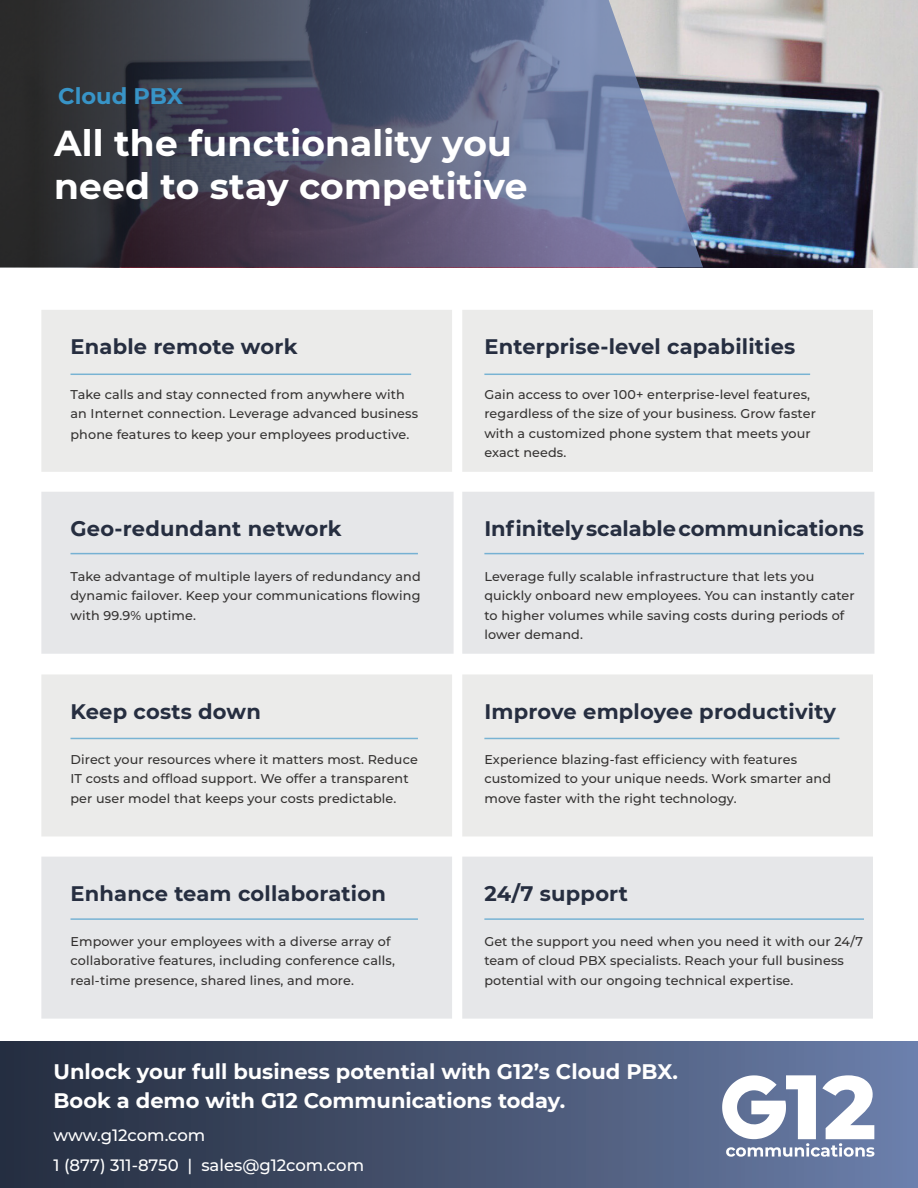
<style>
.page{position:relative;width:918px;height:1188px;background:#fff}
.page>*{position:absolute;margin:0;border:0;box-sizing:border-box;transform-origin:0 0}
.t1{font:700 36px/43.5px "Montserrat";letter-spacing:.005em;color:#fff}
.t2{font:700 22.5px "Montserrat";color:#3894c7}
.t3{font:700 21px "Montserrat";letter-spacing:.01em;color:#262e40}
.t4{font:700 21px "Montserrat";color:#fff}
.t5{font:500 16.5px "Montserrat";color:#fff}
.t6{font:500 12.75px/19.5px "Montserrat";letter-spacing:.01em;color:#343231}
</style>
<div class="page">
<img style="left:703px;top:0;width:215px;height:267px">
<svg style="left:0;top:0;width:703px;height:267px;background:#54576c"></svg>
<div style="left:0;top:1041px;width:918px;height:147px;background:linear-gradient(to right,#242c3c,#6b7ea9)"></div>
<div style="left:41px;top:492px;width:413px;height:162px;background:#e6e7e9"></div>
<div style="left:462px;top:492px;width:413px;height:162px;background:#e6e7e9"></div>
<div style="left:41px;top:310px;width:411px;height:162px;background:#ebebea"></div>
<div style="left:462px;top:310px;width:411px;height:162px;background:#ebebea"></div>
<hr style="left:70px;top:553px;width:348px;height:1px;background:#3894c7">
<hr style="left:70px;top:374px;width:341px;height:1px;background:#3894c7">
<hr style="left:484px;top:553px;width:380px;height:1px;background:#3894c7">
<hr style="left:484px;top:374px;width:326px;height:1px;background:#3894c7">
<svg style="left:722px;top:1075px;width:152px;height:82px"></svg>
<div style="left:41px;top:674px;width:411px;height:162px;background:#ebebea"></div>
<div style="left:462px;top:674px;width:411px;height:162px;background:#ebebea"></div>
<hr style="left:70px;top:738px;width:348px;height:1px;background:#3894c7">
<hr style="left:484px;top:738px;width:355px;height:1px;background:#3894c7">
<div style="left:41px;top:857px;width:411px;height:162px;background:#e6e7e9"></div>
<div style="left:462px;top:857px;width:411px;height:162px;background:#e6e7e9"></div>
<hr style="left:70px;top:918px;width:348px;height:2px;background:#3894c7">
<hr style="left:484px;top:918px;width:380px;height:2px;background:#3894c7">
<p class="t2" style="left:58px;top:80px;width:126px">Cloud PBX</p>
<p class="t1" style="left:54px;top:120px;width:475px">All the functionality you need to stay competitive</p>
<p class="t3" style="left:70px;top:331px;width:229px">Enable remote work</p>
<p class="t6" style="left:70px;top:384px;width:349px">Take calls and stay connected from anywhere with an Internet connection. Leverage advanced business</p>
<p class="t6" style="left:70px;top:425px;width:340px">phone features to keep your employees productive.</p>
<p class="t3" style="left:70px;top:513px;width:273px">Geo-redundant network</p>
<p class="t6" style="left:70px;top:566px;width:352px;text-align:justify">Take advantage of multiple layers of redundancy and dynamic failover. Keep your communications flowing with 99.9% uptime.</p>
<p class="t3" style="left:70px;top:696px;width:192px">Keep costs down</p>
<p class="t6" style="left:70px;top:749px;width:349px">Direct your resources where it matters most. Reduce<br>IT costs and offload support. We offer a transparent per user model that keeps your costs predictable.</p>
<p class="t3" style="left:70px;top:878px;width:317px">Enhance team collaboration</p>
<p class="t6" style="left:70px;top:931px;width:326px">Empower your employees with a diverse array of collaborative features, including conference calls, real-time presence, shared lines, and more.</p>
<p class="t3" style="left:484px;top:331px;width:313px">Enterprise-level capabilities</p>
<p class="t6" style="left:484px;top:384px;width:333px">Gain access to over 100+ enterprise-level features, regardless of the size of your business. Grow faster with a customized phone system that meets your exact needs.</p>
<p class="t3" style="left:484px;top:513px;width:381px">Infinitely scalable communications</p>
<p class="t6" style="left:484px;top:566px;width:372px">Leverage fully scalable infrastructure that lets you quickly onboard new employees. You can instantly cater to higher volumes while saving costs during periods of lower demand.</p>
<p class="t3" style="left:484px;top:696px;width:353px">Improve employee productivity</p>
<p class="t6" style="left:484px;top:749px;width:348px">Experience blazing-fast efficiency with features customized to your unique needs. Work smarter and move faster with the right technology.</p>
<p class="t3" style="left:484px;top:878px;width:145px">24/7 support</p>
<p class="t6" style="left:484px;top:931px;width:380px">Get the support you need when you need it with our 24/7 team of cloud PBX specialists. Reach your full business potential with our ongoing technical expertise.</p>
<p class="t4" style="left:54px;top:1057px;width:626px">Unlock your full business potential with G12’s Cloud PBX.</p>
<p class="t4" style="left:54px;top:1085px;width:513px">Book a demo with G12 Communications today.</p>
<p class="t5" style="left:54px;top:1124px;width:153px">www.g12com.com</p>
<p class="t5" style="left:54px;top:1154px;width:312px">1 (877) 311-8750 | sales@g12com.com</p>
</div>
